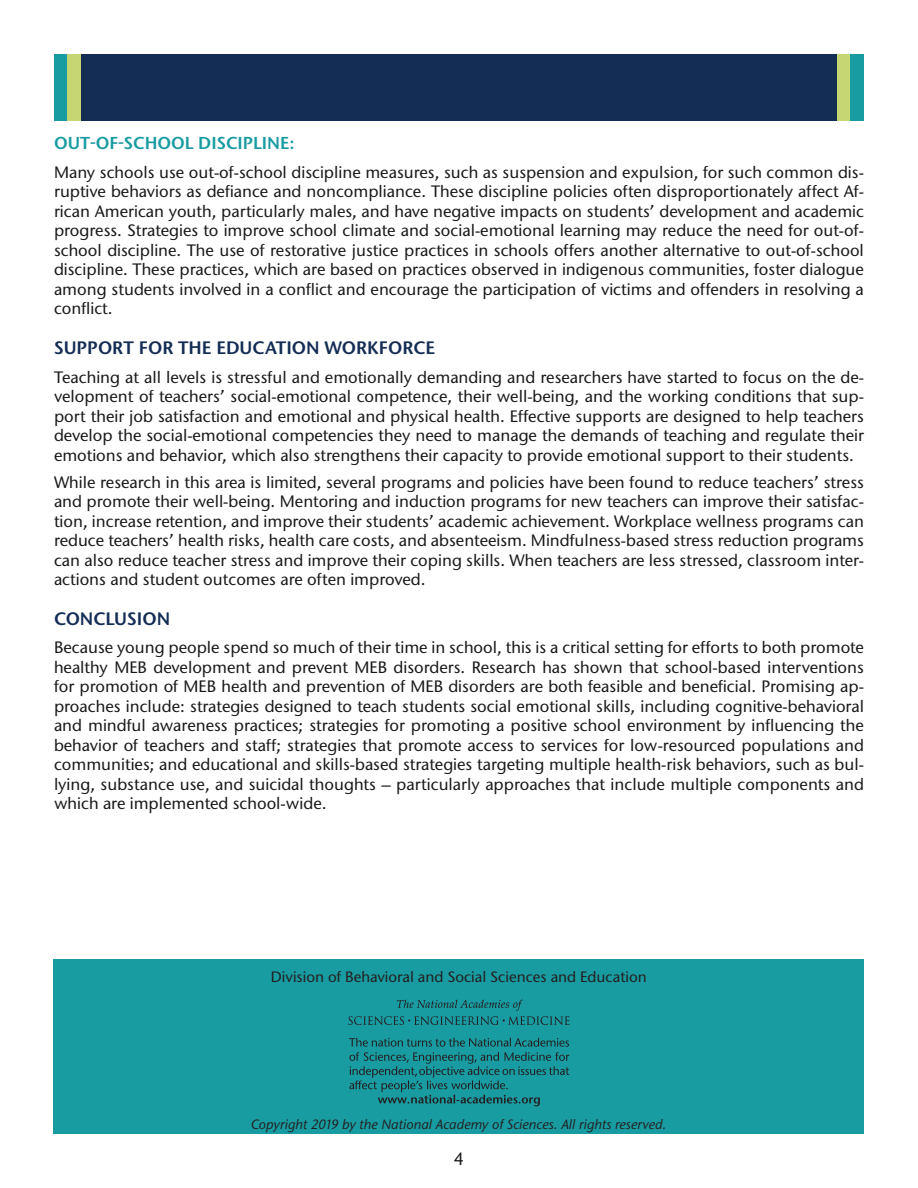
<style>
.page{position:relative;width:918px;height:1188px;background:#fff}
.page>*{position:absolute;margin:0;border:0;box-sizing:border-box;transform-origin:0 0}
.A_Head{font:600 18px "Stone Sans ITC Pro";color:#142d54}
.t1{font:500 18px "Stone Sans ITC Std";color:#191919}
.B_Head{font:600 17.25px "Stone Sans ITC Pro";color:#189ba1}
.Body_Text{font:500 16.5px/19.5px "Stone Sans ITC Std";color:#191919;text-align:justify}
.Division_Name{font:500 15px "Stone Sans ITC Std";color:#231f20}
.Copyright_Notice{font:italic 500 13.5px "Stone Sans ITC Std";color:#231f20}
</style>
<div class="page">
<div style="left:54px;top:959px;width:810px;height:175px;background:#189ba1"></div>
<svg style="left:349px;top:1038px;width:221px;height:68px"></svg>
<svg style="left:348px;top:1000px;width:222px;height:25px"></svg>
<div style="left:80px;top:54px;width:759px;height:67px;background:#142d54"></div>
<div style="left:838px;top:54px;width:13px;height:67px;background:#c6d672"></div>
<div style="left:851px;top:54px;width:13px;height:67px;background:#189ba1"></div>
<div style="left:54px;top:54px;width:13px;height:67px;background:#189ba1"></div>
<div style="left:67px;top:54px;width:13px;height:67px;background:#c6d672"></div>
<p class="B_Head" style="left:54px;top:133px;width:242px">OUT-OF-SCHOOL DISCIPLINE:</p>
<p class="Body_Text" style="left:54px;top:162px;width:812px">Many schools use out-of-school discipline measures, such as suspension and expulsion, for such common dis&shy;ruptive behaviors as defiance and noncompliance. These discipline policies often disproportionately affect Af&shy;rican American youth, particularly males, and have negative impacts on students’ development and academic progress. Strategies to improve school climate and social-emotional learning may reduce the need for out-of&shy;school discipline. The use of restorative justice practices in schools offers another alternative to out-of-school discipline. These practices, which are based on practices observed in indigenous communities, foster dialogue among students involved in a conflict and encourage the participation of victims and offenders in resolving a conflict.</p>
<p class="A_Head" style="left:54px;top:337px;width:382px">SUPPORT FOR THE EDUCATION WORKFORCE</p>
<p class="Body_Text" style="left:54px;top:367px;width:812px">Teaching at all levels is stressful and emotionally demanding and researchers have started to focus on the de&shy;velopment of teachers’ social-emotional competence, their well-being, and the working conditions that sup&shy;port their job satisfaction and emotional and physical health. Effective supports are designed to help teachers develop the social-emotional competencies they need to manage the demands of teaching and regulate their emotions and behavior, which also strengthens their capacity to provide emotional support to their students.</p>
<p class="Body_Text" style="left:54px;top:472px;width:812px">While research in this area is limited, several programs and policies have been found to reduce teachers’ stress and promote their well-being. Mentoring and induction programs for new teachers can improve their satisfac&shy;tion, increase retention, and improve their students’ academic achievement. Workplace wellness programs can reduce teachers’ health risks, health care costs, and absenteeism. Mindfulness-based stress reduction programs can also reduce teacher stress and improve their coping skills. When teachers are less stressed, classroom inter&shy;actions and student outcomes are often improved.</p>
<p class="A_Head" style="left:54px;top:607px;width:118px">CONCLUSION</p>
<p class="Body_Text" style="left:54px;top:638px;width:812px">Because young people spend so much of their time in school, this is a critical setting for efforts to both promote healthy MEB development and prevent MEB disorders. Research has shown that school-based interventions for promotion of MEB health and prevention of MEB disorders are both feasible and beneficial. Promising ap&shy;proaches include: strategies designed to teach students social emotional skills, including cognitive-behavioral and mindful awareness practices; strategies for promoting a positive school environment by influencing the behavior of teachers and staff; strategies that promote access to services for low-resourced populations and communities; and educational and skills-based strategies targeting multiple health-risk behaviors, such as bul&shy;lying, substance use, and suicidal thoughts – particularly approaches that include multiple components and which are implemented school-wide.</p>
<p class="Division_Name" style="left:271px;top:968px;width:378px">Division of Behavioral and Social Sciences and Education</p>
<p class="Copyright_Notice" style="left:251px;top:1116px;width:417px">Copyright 2019 by the National Academy of Sciences. All rights reserved.</p>
<p class="t1" style="left:454px;top:1148px;width:12px">4</p>
</div>
